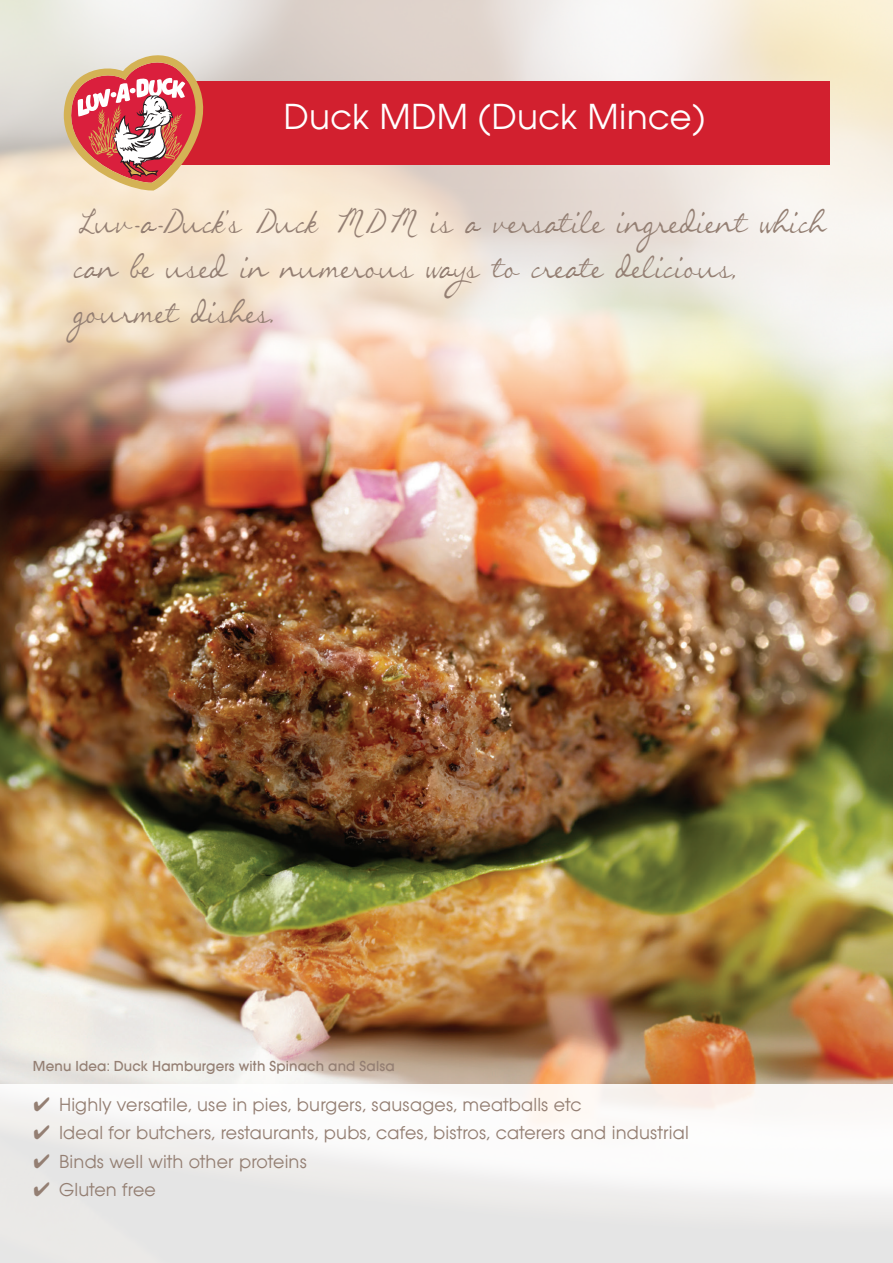
<style>
.page{position:relative;width:893px;height:1263px;background:#fff}
.page>*{position:absolute;margin:0;border:0;box-sizing:border-box;transform-origin:0 0}
.t1{font:48.75px/45px "Callie Hand";color:#947f73;scale:.69 1}
.t2{font:37.5px "Avant Gard Goth EF";letter-spacing:.01em;color:#fff}
.t3{font:19.5px "Avant Gard Goth EF";letter-spacing:.01em;color:#947f73}
.t4{font:500 15px "Avant Gard Goth EF";letter-spacing:.01em;color:#947f73}
</style>
<div class="page">
<img style="left:0;top:471px;width:893px;height:613px">
<img style="left:0;top:0;width:893px;height:471px">
<div style="left:0;top:1084px;width:893px;height:179px;background:linear-gradient(to bottom,#fffdfc,#e2e3e2)"></div>
<div style="left:156px;top:81px;width:673px;height:84px;background:#d2202f"></div>
<svg style="left:64px;top:55px;width:139px;height:136px"></svg>
<h2 class="t2" style="left:283px;top:95px;width:423px">Duck MDM (Duck Mince)</h2>
<h1 class="t1" style="left:74px;top:194px;width:1091px">Luv-a-Duck’s Duck MDM is a versatile ingredient which can be used in numerous ways to create delicious, gourmet dishes.</h1>
<p class="t4" style="left:33px;top:1057px;width:363px">Menu Idea: Duck Hamburgers with Spinach and Salsa</p>
<p class="t3" style="left:33px;top:1093px;width:549px">✔ Highly versatile, use in pies, burgers, sausages, meatballs etc</p>
<p class="t3" style="left:33px;top:1121px;width:657px">✔ Ideal for butchers, restaurants, pubs, cafes, bistros, caterers and industrial</p>
<p class="t3" style="left:33px;top:1150px;width:275px">✔ Binds well with other proteins</p>
<p class="t3" style="left:33px;top:1178px;width:124px">✔ Gluten free</p>
</div>
